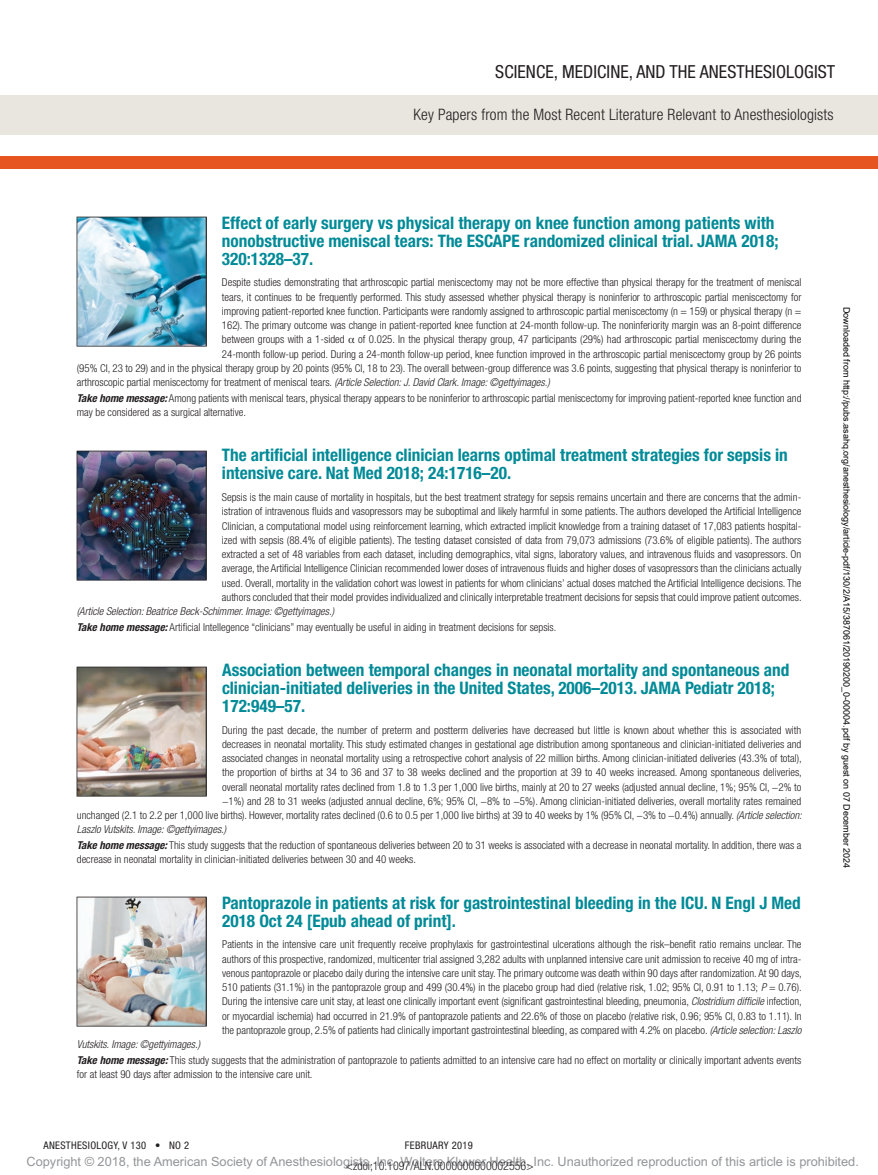
<style>
.page{position:relative;width:878px;height:1175px;background:#fff}
.page>*{position:absolute;margin:0;border:0;box-sizing:border-box;transform-origin:0 0}
.t1{font:condensed 18px "Helvetica Neue LT Std";letter-spacing:.005em;color:#231f20}
.t2{font:700 condensed 17.25px/18px "Helvetica Neue LT Std";color:#008a97}
.t3{font:300 condensed 15.75px "Helvetica Neue LT Std";letter-spacing:.01em;color:#231f20}
.t4{font:12.75px "Arial MT Std";color:#939598}
.t5{font:300 condensed 12px "Helvetica Neue LT Std";color:#231f20}
.t6{font:300 condensed 10.8px/14.2px "Helvetica Neue LT Std";color:#231f20}
.t7{font:italic 300 condensed 10.8px "Helvetica Neue LT Std";color:#231f20}
.t8{font:condensed 10.5px "Helvetica Neue LT Std";letter-spacing:.03em;color:#231f20}
.t9{font:9px "Arial";color:#000}
.s1{font-family:"Gandhari Unicode";font-weight:400;font-stretch:normal}
.s2{font-style:italic}
.s3{font-weight:700;font-style:italic}
</style>
<div class="page">
<div style="left:0;top:95px;width:878px;height:39px;background:#e9e6df"></div>
<div style="left:0;top:156px;width:878px;height:12px;background:#e6551f"></div>
<img style="left:77px;top:216px;width:130px;height:130px">
<img style="left:77px;top:451px;width:130px;height:129px">
<img style="left:77px;top:667px;width:130px;height:129px">
<img style="left:77px;top:896px;width:130px;height:130px">
<h1 class="t1" style="left:495px;top:61px;width:341px">SCIENCE, MEDICINE, AND THE ANESTHESIOLOGIST</h1>
<h3 class="t3" style="left:413px;top:106px;width:421px">Key Papers from the Most Recent Literature Relevant to Anesthesiologists</h3>
<h2 class="t2" style="left:222px;top:213px;width:558px">Effect of early surgery vs physical therapy on knee function among patients with nonobstructive meniscal tears: The ESCAPE randomized clinical trial. JAMA 2018;<br>320:1328–37.</h2>
<p class="t6" style="left:222px;top:275px;width:581px">Despite studies demonstrating that arthroscopic partial meniscectomy may not be more effective than physical therapy for the treatment of meniscal</p>
<p class="t6" style="left:222px;top:290px;width:581px">tears, it continues to be frequently performed. This study assessed whether physical therapy is noninferior to arthroscopic partial meniscectomy for</p>
<p class="t6" style="left:222px;top:304px;width:581px">improving patient-reported knee function. Participants were randomly assigned to arthroscopic partial meniscectomy (n = 159) or physical therapy (n =</p>
<p class="t6" style="left:222px;top:318px;width:581px">162). The primary outcome was change in patient-reported knee function at 24-month follow-up. The noninferiority margin was an 8-point difference</p>
<p class="t6" style="left:222px;top:332px;width:581px">between groups with a 1-sided <span class="s1">α</span> of 0.025. In the physical therapy group, 47 participants (29%) had arthroscopic partial meniscectomy during the</p>
<p class="t6" style="left:222px;top:347px;width:581px">24-month follow-up period. During a 24-month follow-up period, knee function improved in the arthroscopic partial meniscectomy group by 26 points</p>
<p class="t6" style="left:77px;top:361px;width:726px">(95% CI, 23 to 29) and in the physical therapy group by 20 points (95% CI, 18 to 23). The overall between-group difference was 3.6 points, suggesting that physical therapy is noninferior to</p>
<p class="t6" style="left:77px;top:375px;width:474px">arthroscopic partial meniscectomy for treatment of meniscal tears. <span class="s2">(Article Selection: J. David Clark. Image: ©gettyimages.)</span></p>
<p class="t6" style="left:77px;top:391px;width:726px"><span class="s3">Take home message:</span> Among patients with meniscal tears, physical therapy appears to be noninferior to arthroscopic partial meniscectomy for improving patient-reported knee function and may be considered as a surgical alternative.</p>
<h2 class="t2" style="left:222px;top:446px;width:567px">The artificial intelligence clinician learns optimal treatment strategies for sepsis in intensive care. Nat Med 2018; 24:1716–20.</h2>
<p class="t6" style="left:222px;top:490px;width:581px;text-align:justify">Sepsis is the main cause of mortality in hospitals, but the best treatment strategy for sepsis remains uncertain and there are concerns that the admin&shy;istration of intravenous fluids and vasopressors may be suboptimal and likely harmful in some patients. The authors developed the Artificial Intelligence Clinician, a computational model using reinforcement learning, which extracted implicit knowledge from a training dataset of 17,083 patients hospital&shy;ized with sepsis (88.4% of eligible patients). The testing dataset consisted of data from 79,073 admissions (73.6% of eligible patients). The authors extracted a set of 48 variables from each dataset, including demographics, vital signs, laboratory values, and intravenous fluids and vasopressors. On average, the Artificial Intelligence Clinician recommended lower doses of intravenous fluids and higher doses of vasopressors than the clinicians actually used. Overall, mortality in the validation cohort was lowest in patients for whom clinicians’ actual doses matched the Artificial Intelligence decisions. The authors concluded that their model provides individualized and clinically interpretable treatment decisions for sepsis that could improve patient outcomes.</p>
<p class="t6" style="left:77px;top:603px;width:481px;line-height:15.8px"><span class="s2">(Article Selection: Beatrice Beck-Schimmer. Image: ©gettyimages.)<br></span><span class="s3">Take home message:</span> Artificial Intellegence “clinicians” may eventually be useful in aiding in treatment decisions for sepsis.</p>
<h2 class="t2" style="left:222px;top:660px;width:569px">Association between temporal changes in neonatal mortality and spontaneous and clinician-initiated deliveries in the United States, 2006–2013. JAMA Pediatr 2018;<br>172:949–57.</h2>
<p class="t6" style="left:222px;top:722px;width:580px">During the past decade, the number of preterm and postterm deliveries have decreased but little is known about whether this is associated with</p>
<p class="t6" style="left:222px;top:737px;width:581px">decreases in neonatal mortality. This study estimated changes in gestational age distribution among spontaneous and clinician-initiated deliveries and</p>
<p class="t6" style="left:222px;top:751px;width:581px">associated changes in neonatal mortality using a retrospective cohort analysis of 22 million births. Among clinician-initiated deliveries (43.3% of total),</p>
<p class="t6" style="left:222px;top:765px;width:581px">the proportion of births at 34 to 36 and 37 to 38 weeks declined and the proportion at 39 to 40 weeks increased. Among spontaneous deliveries,</p>
<p class="t6" style="left:222px;top:779px;width:580px">overall neonatal mortality rates declined from 1.8 to 1.3 per 1,000 live births, mainly at 20 to 27 weeks (adjusted annual decline, 1%; 95% CI, −2% to</p>
<p class="t6" style="left:222px;top:794px;width:580px">−1%) and 28 to 31 weeks (adjusted annual decline, 6%; 95% CI, −8% to −5%). Among clinician-initiated deliveries, overall mortality rates remained</p>
<p class="t6" style="left:77px;top:808px;width:726px">unchanged (2.1 to 2.2 per 1,000 live births). However, mortality rates declined (0.6 to 0.5 per 1,000 live births) at 39 to 40 weeks by 1% (95% CI, −3% to −0.4%) annually. <span class="s2">(Article selection:</span></p>
<p class="t7" style="left:77px;top:823px;width:151px">Laszlo Vutskits. Image: ©gettyimages.)</p>
<p class="t6" style="left:77px;top:838px;width:726px"><span class="s3">Take home message:</span> This study suggests that the reduction of spontaneous deliveries between 20 to 31 weeks is associated with a decrease in neonatal mortality. In addition, there was a decrease in neonatal mortality in clinician-initiated deliveries between 30 and 40 weeks.</p>
<h2 class="t2" style="left:222px;top:893px;width:580px">Pantoprazole in patients at risk for gastrointestinal bleeding in the ICU. N Engl J Med<br>2018 Oct 24 [Epub ahead of print].</h2>
<p class="t6" style="left:222px;top:937px;width:581px;text-align:justify">Patients in the intensive care unit frequently receive prophylaxis for gastrointestinal ulcerations although the risk–benefit ratio remains unclear. The authors of this prospective, randomized, multicenter trial assigned 3,282 adults with unplanned intensive care unit admission to receive 40 mg of intra&shy;venous pantoprazole or placebo daily during the intensive care unit stay. The primary outcome was death within 90 days after randomization. At 90 days, 510 patients (31.1%) in the pantoprazole group and 499 (30.4%) in the placebo group had died (relative risk, 1.02; 95% CI, 0.91 to 1.13; <span class="s2">P</span> = 0.76).<br>During the intensive care unit stay, at least one clinically important event (significant gastrointestinal bleeding, pneumonia, <span class="s2">Clostridium difficile</span> infection, or myocardial ischemia) had occurred in 21.9% of pantoprazole patients and 22.6% of those on placebo (relative risk, 0.96; 95% CI, 0.83 to 1.11). In the pantoprazole group, 2.5% of patients had clinically important gastrointestinal bleeding, as compared with 4.2% on placebo. <span class="s2">(Article selection: Laszlo</span></p>
<p class="t6" style="left:77px;top:1036px;width:726px;line-height:15.8px"><span class="s2">Vutskits. Image: ©gettyimages.)<br></span><span class="s3">Take home message:</span> This study suggests that the administration of pantoprazole to patients admitted to an intensive care had no effect on mortality or clinically important advents events</p>
<p class="t6" style="left:77px;top:1067px;width:237px">for at least 90 days after admission to the intensive care unit.</p>
<p class="t8" style="left:44px;top:1139px;width:147px">ANESTHESIOLOGY, V 130 • NO 2</p>
<p class="t8" style="left:405px;top:1139px;width:69px">FEBRUARY 2019</p>
<p class="t9" style="left:850px;top:306px;width:563px;rotate:90deg">Downloaded from http://pubs.asahq.org/anesthesiology/article-pdf/130/2/A15/387061/20190200_0-00004.pdf by guest on 07 December 2024</p>
<p class="t4" style="left:27px;top:1154px;width:833px">Copyright © 2018, the American Society of Anesthesiologists, Inc. Wolters Kluwer Health, Inc. Unauthorized reproduction of this article is prohibited.</p>
<p class="t5" style="left:346px;top:1159px;width:189px">&lt;zdoi;10.1097/ALN.0000000000002556&gt;</p>
</div>
